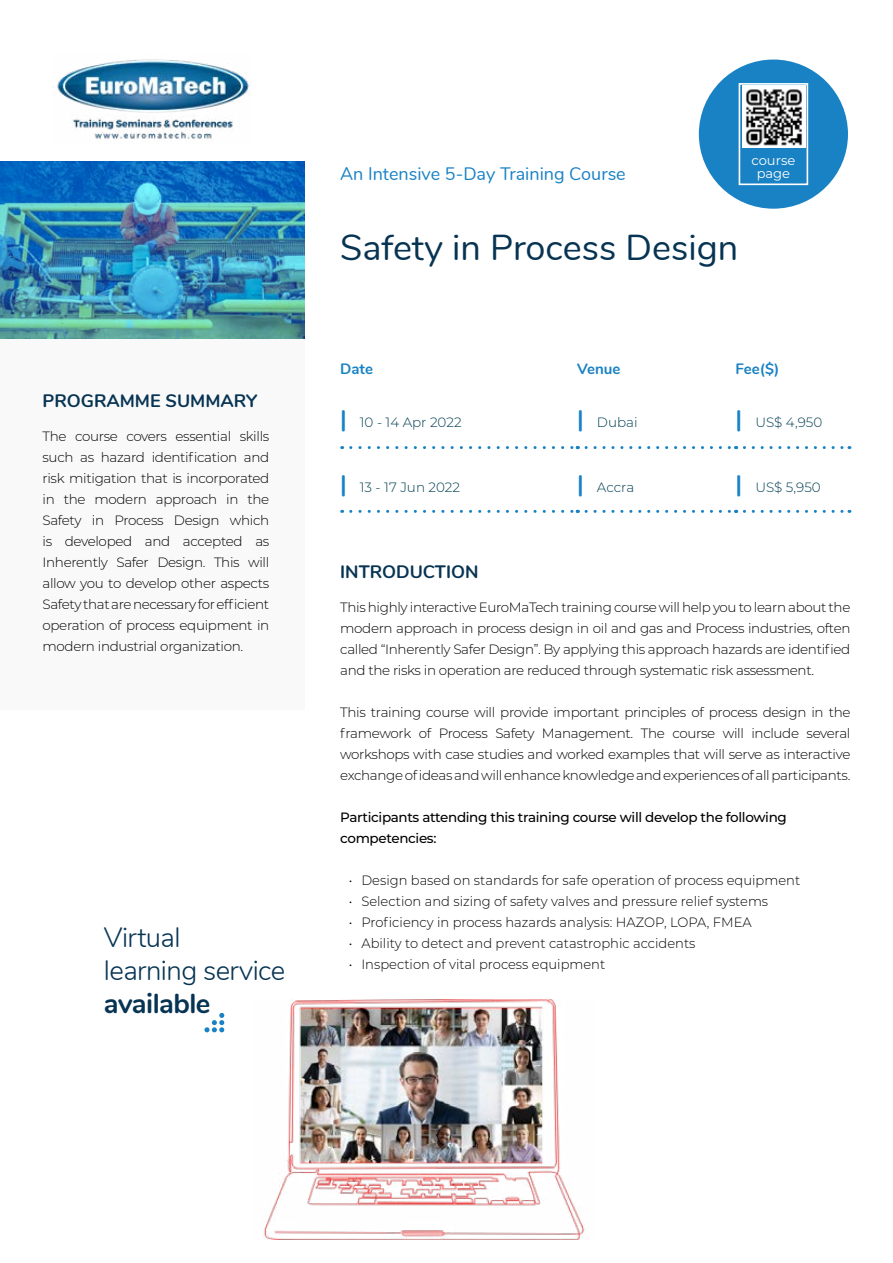
<style>
.page{position:relative;width:893px;height:1263px;background:#fff}
.page>*{position:absolute;margin:0;border:0;box-sizing:border-box;transform-origin:0 0}
.t1{font:36px "Nunito";color:#073453}
.t2{font:300 27.45px/33px "Nunito";letter-spacing:-.02em;color:#073453}
.t3{font:700 27.45px "Nunito";letter-spacing:-.02em;color:#073453}
.t4{font:18px "Nunito";color:#1982c4}
.t5{font:700 18px "Nunito";color:#073453}
.t6{font:700 15px "Nunito";color:#1982c4}
.t7{font:300 13.5px/21px "Montserrat";color:#000;text-align:justify}
.t8{font:500 13.5px/21px "Montserrat";letter-spacing:-.025em;color:#000}
.t9{font:300 13.5px "Montserrat";color:#003e52}
.t10{font:13.05px/13px "Montserrat";color:#fff;text-align:center}
.s1{font-family:"Nunito";font-weight:700;font-size:24px;color:#1982c4}
</style>
<div class="page">
<img style="left:0;top:162px;width:305px;height:177px">
<div style="left:0;top:340px;width:305px;height:370px;background:#f9f9f9"></div>
<div style="left:699px;top:60px;width:149px;height:149px;background:#1982c4;border-radius:50%"></div>
<div style="left:739px;top:83px;width:69px;height:102px;border:2px solid #fff"></div>
<img style="left:53px;top:59px;width:198px;height:80px">
<img style="left:742px;top:86px;width:63px;height:62px">
<svg style="left:351px;top:446px;width:227px;height:3px"></svg>
<svg style="left:586px;top:446px;width:151px;height:3px"></svg>
<svg style="left:744px;top:446px;width:106px;height:3px"></svg>
<svg style="left:351px;top:510px;width:227px;height:3px"></svg>
<svg style="left:586px;top:510px;width:151px;height:3px"></svg>
<svg style="left:744px;top:510px;width:106px;height:3px"></svg>
<svg style="left:204px;top:1013px;width:20px;height:19px"></svg>
<img style="left:263px;top:999px;width:322px;height:240px">
<h3 class="t5" style="left:43px;top:387px;width:216px">PROGRAMME SUMMARY</h3>
<p class="t7" style="left:43px;top:426px;width:228px">The course covers essential skills such as hazard identification and risk mitigation that is incorporated in the modern approach in the Safety in Process Design which is developed and accepted as Inherently Safer Design. This will allow you to develop other aspects Safety that are necessary for efficient operation of process equipment in modern industrial organization.</p>
<h2 class="t2" style="left:104px;top:919px;width:183px">Virtual<br>learning service</h2>
<h2 class="t3" style="left:104px;top:983px;width:108px">available</h2>
<h3 class="t4" style="left:340px;top:160px;width:287px">An Intensive 5-Day Training Course</h3>
<p class="t10" style="left:751px;top:153px;width:45px">course page</p>
<h1 class="t1" style="left:340px;top:221px;width:400px">Safety in Process Design</h1>
<p class="t6" style="left:340px;top:358px;width:34px">Date</p>
<p class="t6" style="left:577px;top:358px;width:45px">Venue</p>
<p class="t6" style="left:736px;top:358px;width:45px">Fee($)</p>
<p class="t9" style="left:340px;top:413px;width:123px"><span class="s1">|</span> 10 - 14 Apr 2022</p>
<p class="t9" style="left:577px;top:413px;width:62px"><span class="s1">|</span> Dubai</p>
<p class="t9" style="left:736px;top:413px;width:88px"><span class="s1">|</span> US$ 4,950</p>
<p class="t9" style="left:340px;top:478px;width:121px"><span class="s1">|</span> 13 - 17 Jun 2022</p>
<p class="t9" style="left:577px;top:478px;width:59px"><span class="s1">|</span> Accra</p>
<p class="t9" style="left:736px;top:478px;width:87px"><span class="s1">|</span> US$ 5,950</p>
<h3 class="t5" style="left:340px;top:558px;width:140px">INTRODUCTION</h3>
<p class="t7" style="left:340px;top:596px;width:512px">This highly interactive EuroMaTech training course will help you to learn about the modern approach in process design in oil and gas and Process industries, often called “Inherently Safer Design”. By applying this approach hazards are identified and the risks in operation are reduced through systematic risk assessment.</p>
<p class="t7" style="left:340px;top:701px;width:512px">This training course will provide important principles of process design in the framework of Process Safety Management. The course will include several workshops with case studies and worked examples that will serve as interactive exchange of ideas and will enhance knowledge and experiences of all participants.</p>
<p class="t8" style="left:340px;top:806px;width:448px">Participants attending this training course will develop the following competencies:</p>
<p class="t7" style="left:349px;top:869px;width:453px">• Design based on standards for safe operation of process equipment</p>
<p class="t7" style="left:349px;top:890px;width:421px">• Selection and sizing of safety valves and pressure relief systems</p>
<p class="t7" style="left:349px;top:911px;width:404px">• Proficiency in process hazards analysis: HAZOP, LOPA, FMEA</p>
<p class="t7" style="left:349px;top:932px;width:348px">• Ability to detect and prevent catastrophic accidents</p>
<p class="t7" style="left:349px;top:953px;width:258px">• Inspection of vital process equipment</p>
</div>
